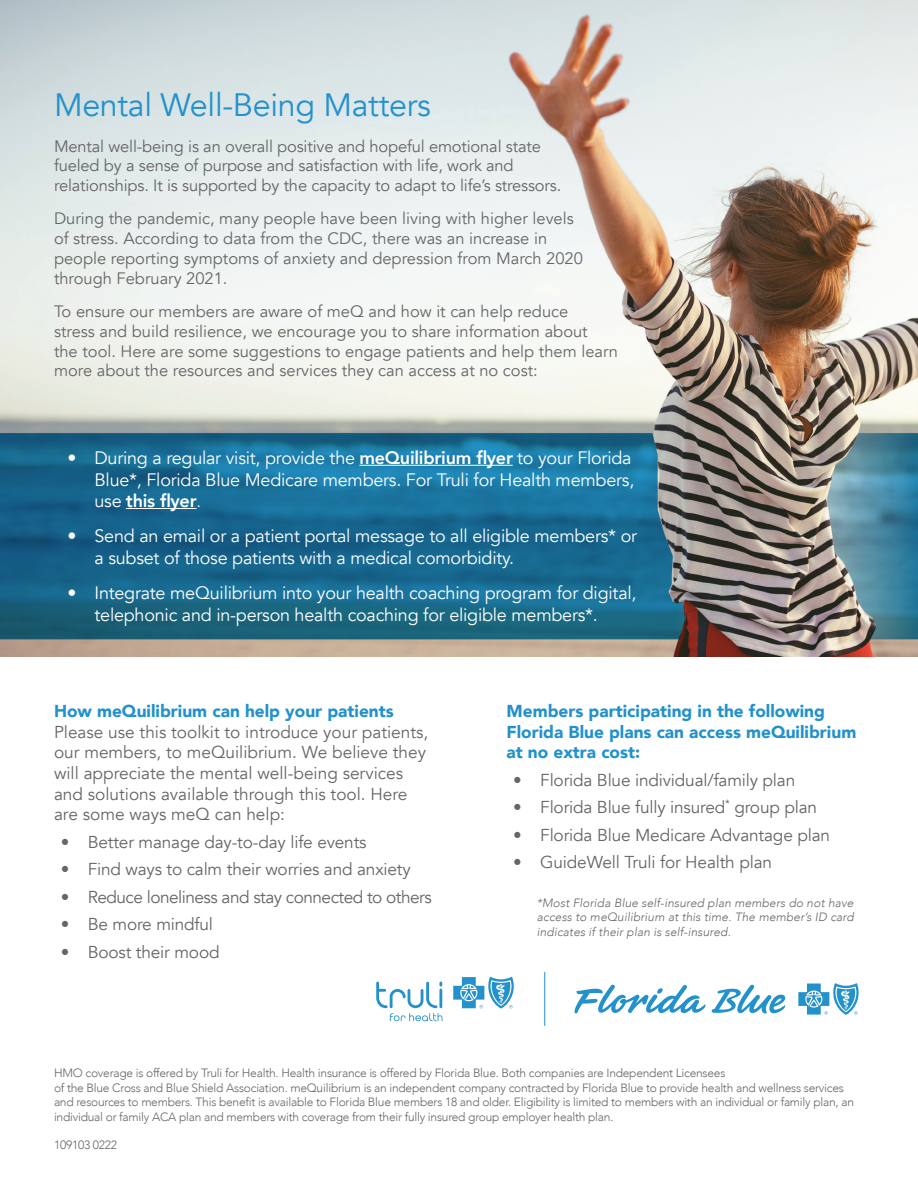
<style>
.page{position:relative;width:918px;height:1188px;background:#fff}
.page>*{position:absolute;margin:0;border:0;box-sizing:border-box;transform-origin:0 0}
.t1{font:32.25px "Avenir";letter-spacing:-.01em;color:#2291cc}
.t2{font:18px/21.6px "Avenir";letter-spacing:-.015em;color:#fff}
.t3{font:17.25px/20.7px "Avenir";letter-spacing:-.01em;color:#666}
.t4{font:900 17.25px/20.7px "Avenir";color:#2291cc}
.t5{font:17.25px "Avenir";letter-spacing:-.03em;color:#666}
.t6{font:16.5px/19.8px "Avenir";color:#666}
.t7{font:300 12px/14.4px "Avenir";letter-spacing:-.02em;color:#666}
.t8{font:italic 300 12px/14.4px "Avenir";letter-spacing:.01em;color:#666;text-align:justify}
.s1{font-weight:800}
.s2{font-weight:300}
</style>
<div class="page">
<img style="left:0;top:0;width:918px;height:657px">
<svg style="left:0;top:433px;width:685px;height:206px;background:#1b6a8f"></svg>
<hr style="left:359px;top:465px;width:154px;height:1px;background:#fff">
<hr style="left:126px;top:508px;width:71px;height:1px;background:#fff">
<svg style="left:827px;top:433px;width:91px;height:206px;background:#5c8a9a"></svg>
<svg style="left:575px;top:984px;width:131px;height:30px"></svg>
<svg style="left:712px;top:984px;width:74px;height:29px"></svg>
<svg style="left:798px;top:983px;width:61px;height:32px"></svg>
<hr style="left:544px;top:972px;width:1px;height:54px;background:#2391cb">
<svg style="left:376px;top:982px;width:66px;height:39px"></svg>
<hr style="left:439px;top:989px;width:3px;height:19px;background:#2391cb">
<svg style="left:453px;top:977px;width:61px;height:32px"></svg>
<h1 class="t1" style="left:54px;top:86px;width:378px">Mental Well-Being Matters</h1>
<p class="t6" style="left:54px;top:136px;width:509px">Mental well-being is an overall positive and hopeful emotional state fueled by a sense of purpose and satisfaction with life, work and relationships. It is supported by the capacity to adapt to life’s stressors.</p>
<p class="t6" style="left:54px;top:209px;width:530px">During the pandemic, many people have been living with higher levels of stress. According to data from the CDC, there was an increase in people reporting symptoms of anxiety and depression from March 2020 through February 2021.</p>
<p class="t6" style="left:54px;top:302px;width:566px">To ensure our members are aware of meQ and how it can help reduce<br>stress and build resilience, we encourage you to share information about<br>the tool. Here are some suggestions to engage patients and help them learn more about the resources and services they can access at no cost:</p>
<p class="t2" style="left:94px;top:447px;width:541px;text-indent:-27px">• During a regular visit, provide the <span class="s1">meQuilibrium flyer</span> to your Florida<br>Blue*, Florida Blue Medicare members. For Truli for Health members, use <span class="s1">this flyer</span><span class="s2">.</span></p>
<p class="t2" style="left:94px;top:526px;width:544px;text-indent:-27px">• Send an email or a patient portal message to all eligible members* or a subset of those patients with a medical comorbidity.</p>
<p class="t2" style="left:94px;top:582px;width:544px;text-indent:-27px">• Integrate meQuilibrium into your health coaching program for digital, telephonic and in-person health coaching for eligible members*.</p>
<p class="t4" style="left:54px;top:700px;width:341px">How meQuilibrium can help your patients</p>
<p class="t3" style="left:54px;top:722px;width:376px">Please use this toolkit to introduce your patients, our members, to meQuilibrium. We believe they will appreciate the mental well-being services and solutions available through this tool. Here are some ways meQ can help:</p>
<p class="t3" style="left:61px;top:832px;width:307px">• Better manage day-to-day life events</p>
<p class="t3" style="left:61px;top:859px;width:352px">• Find ways to calm their worries and anxiety</p>
<p class="t5" style="left:61px;top:886px;width:373px">• Reduce loneliness and stay connected to others</p>
<p class="t3" style="left:61px;top:914px;width:154px">• Be more mindful</p>
<p class="t3" style="left:61px;top:942px;width:160px">• Boost their mood</p>
<p class="t4" style="left:507px;top:700px;width:351px">Members participating in the following<br>Florida Blue plans can access meQuilibrium at no extra cost:</p>
<p class="t3" style="left:513px;top:770px;width:284px">• Florida Blue individual/family plan</p>
<p class="t3" style="left:513px;top:797px;width:305px">• Florida Blue fully insured<sup>*</sup> group plan</p>
<p class="t3" style="left:513px;top:825px;width:318px">• Florida Blue Medicare Advantage plan</p>
<p class="t3" style="left:513px;top:852px;width:260px">• GuideWell Truli for Health plan</p>
<p class="t8" style="left:537px;top:896px;width:319px">*Most Florida Blue self-insured plan members do not have access to meQuilibrium at this time. The member’s ID card indicates if their plan is self-insured.</p>
<p class="t7" style="left:54px;top:1066px;width:802px">HMO coverage is offered by Truli for Health. Health insurance is offered by Florida Blue. Both companies are Independent Licensees<br>of the Blue Cross and Blue Shield Association. meQuilibrium is an independent company contracted by Florida Blue to provide health and wellness services and resources to members. This benefit is available to Florida Blue members 18 and older. Eligibility is limited to members with an individual or family plan, an individual or family ACA plan and members with coverage from their fully insured group employer health plan.</p>
<p class="t7" style="left:54px;top:1138px;width:65px">109103 0222</p>
</div>
